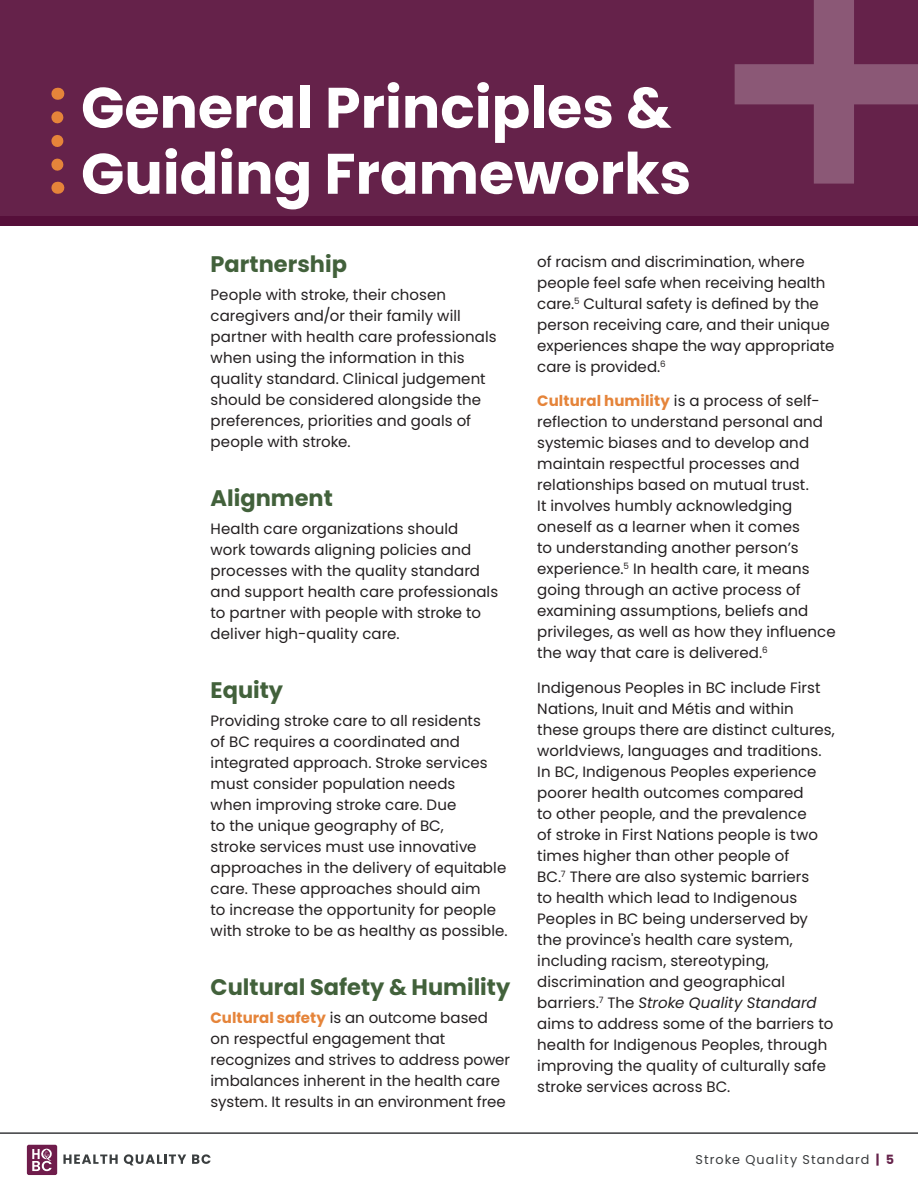
<style>
.page{position:relative;width:918px;height:1188px;background:#fff}
.page>*{position:absolute;margin:0;border:0;box-sizing:border-box;transform-origin:0 0}
.t1{font:700 57px/66px "Poppins";color:#fff}
.t2{font:700 22.5px "Poppins";color:#42613b}
.t3{font:15px/21px "Poppins";letter-spacing:.005em;color:#231f20}
.t4{font:12.75px "Poppins";letter-spacing:.085em;color:#3a3c3e}
.s1{font-weight:700;color:#e5843a}
.s2{font-style:italic}
.s3{font-weight:700;color:#65224a}
</style>
<div class="page">
<hr style="left:0;top:1132px;width:918px;height:2px;background:#3a3c3e">
<svg style="left:124px;top:1154px;width:62px;height:11px"></svg>
<svg style="left:192px;top:1154px;width:19px;height:10px"></svg>
<svg style="left:63px;top:1155px;width:55px;height:9px"></svg>
<svg style="left:27px;top:1145px;width:30px;height:30px"></svg>
<div style="left:0;top:0;width:918px;height:216px;background:#65224a"></div>
<div style="left:0;top:216px;width:918px;height:10px;background:#560f3a"></div>
<svg style="left:735px;top:0;width:183px;height:184px"></svg>
<svg style="left:51px;top:117px;width:12px;height:54px"></svg>
<svg style="left:57px;top:88px;width:1px;height:12px"></svg>
<svg style="left:57px;top:182px;width:1px;height:12px"></svg>
<h1 class="t1" style="left:81px;top:75px;width:612px">General Principles &amp;<br>Guiding Frameworks</h1>
<h2 class="t2" style="left:211px;top:251px;width:138px">Partnership</h2>
<p class="t3" style="left:211px;top:284px;width:288px">People with stroke, their chosen caregivers and/or their family will partner with health care professionals when using the information in this quality standard. Clinical judgement should be considered alongside the preferences, priorities and goals of people with stroke.</p>
<h2 class="t2" style="left:211px;top:485px;width:124px">Alignment</h2>
<p class="t3" style="left:211px;top:518px;width:289px">Health care organizations should<br>work towards aligning policies and processes with the quality standard and support health care professionals to partner with people with stroke to deliver high-quality care.</p>
<h2 class="t2" style="left:211px;top:677px;width:74px">Equity</h2>
<p class="t3" style="left:211px;top:710px;width:299px">Providing stroke care to all residents<br>of BC requires a coordinated and integrated approach. Stroke services must consider population needs<br>when improving stroke care. Due<br>to the unique geography of BC,<br>stroke services must use innovative approaches in the delivery of equitable care. These approaches should aim<br>to increase the opportunity for people with stroke to be as healthy as possible.</p>
<h2 class="t2" style="left:211px;top:974px;width:301px">Cultural Safety &amp; Humility</h2>
<p class="t3" style="left:211px;top:1007px;width:301px"><span class="s1">Cultural safety</span> is an outcome based on respectful engagement that recognizes and strives to address power imbalances inherent in the health care system. It results in an environment free</p>
<p class="t3" style="left:537px;top:251px;width:299px">of racism and discrimination, where people feel safe when receiving health care.<sup>5</sup> Cultural safety is defined by the person receiving care, and their unique experiences shape the way appropriate care is provided.<sup>6</sup></p>
<p class="t3" style="left:537px;top:391px;width:300px"><span class="s1">Cultural humility</span> is a process of self&shy;reflection to understand personal and systemic biases and to develop and maintain respectful processes and relationships based on mutual trust.<br>It involves humbly acknowledging oneself as a learner when it comes<br>to understanding another person’s experience.<sup>5</sup> In health care, it means going through an active process of examining assumptions, beliefs and privileges, as well as how they influence the way that care is delivered.<sup>6</sup></p>
<p class="t3" style="left:537px;top:677px;width:299px">Indigenous Peoples in BC include First Nations, Inuit and Métis and within these groups there are distinct cultures, worldviews, languages and traditions.<br>In BC, Indigenous Peoples experience poorer health outcomes compared<br>to other people, and the prevalence<br>of stroke in First Nations people is two times higher than other people of<br>BC.<sup>7</sup> There are also systemic barriers<br>to health which lead to Indigenous Peoples in BC being underserved by the province's health care system, including racism, stereotyping, discrimination and geographical barriers.<sup>7</sup> The <span class="s2">Stroke Quality Standard </span>aims to address some of the barriers to health for Indigenous Peoples, through improving the quality of culturally safe stroke services across BC.</p>
<p class="t4" style="left:696px;top:1153px;width:200px">Stroke Quality Standard <span class="s3">| 5</span></p>
</div>
